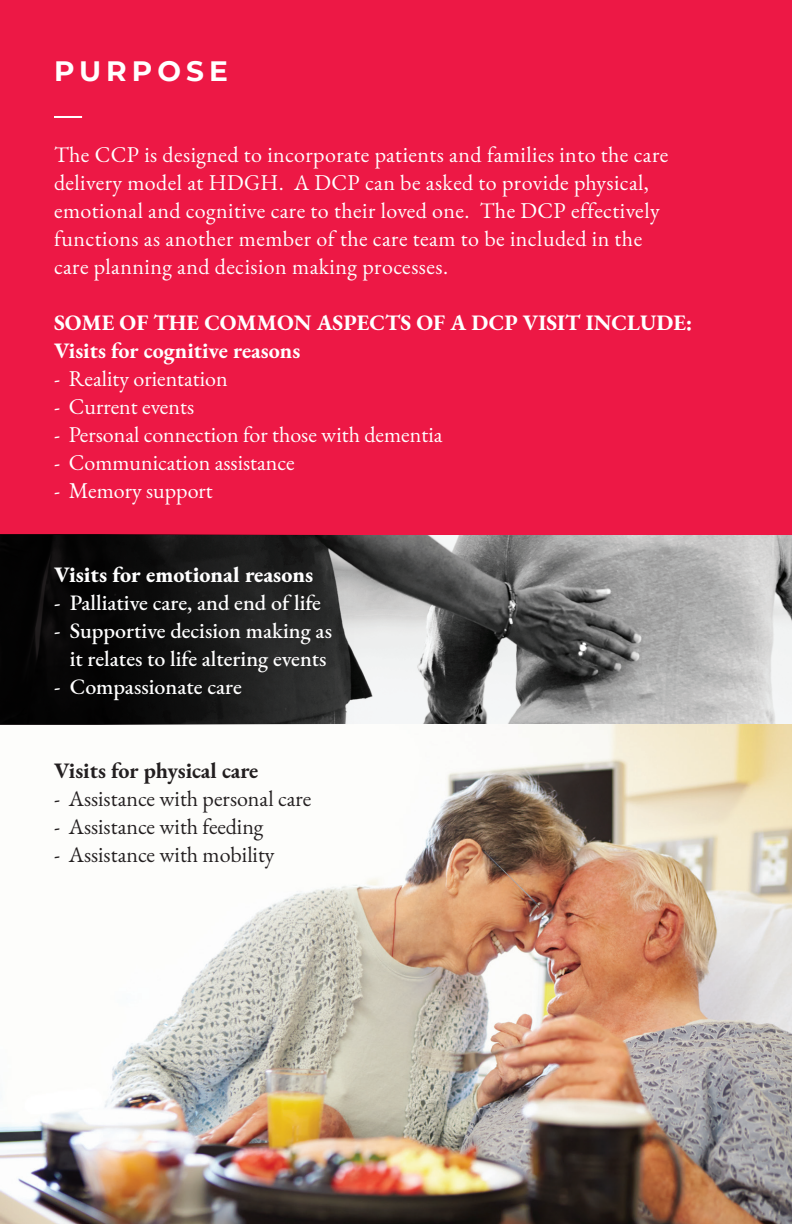
<style>
.page{position:relative;width:792px;height:1224px;background:#fff}
.page>*{position:absolute;margin:0;border:0;box-sizing:border-box;transform-origin:0 0}
.t1{font:700 28px "Montserrat";letter-spacing:.18em;color:#fff}
.t2{font:22px/28px "EB Garamond";letter-spacing:.02em;color:#fff}
.t3{font:22px "EB Garamond";color:#fff}
.t4{font:500 22px/28px "EB Garamond";color:#fff;text-align:center}
.t5{font:22px "EB Garamond";color:#231f20}
.t6{font:700 22px/28px "EB Garamond";color:#fff}
.t7{font:800 22px "EB Garamond";color:#fff}
.t8{font:700 22px "EB Garamond";color:#231f20}
</style>
<div class="page">
<img style="left:0;top:534px;width:792px;height:690px">
<div style="left:0;top:0;width:792px;height:534px;background:#ed1845"></div>
<hr style="left:54px;top:116px;width:28px;height:2px;background:#fff">
<svg style="left:0;top:534px;width:380px;height:190px"></svg>
<p class="t1" style="left:54px;top:54px;width:175px">PURPOSE</p>
<p class="t2" style="left:54px;top:141px;width:616px">The CCP is designed to incorporate patients and families into the care delivery model at HDGH. A DCP can be asked to provide physical, emotional and cognitive care to their loved one. The DCP effectively functions as another member of the care team to be included in the care planning and decision making processes.</p>
<p class="t6" style="left:54px;top:309px;width:640px">SOME OF THE COMMON ASPECTS OF A DCP VISIT INCLUDE:<br>Visits for cognitive reasons</p>
<p class="t3" style="left:54px;top:364px;width:175px">- Reality orientation</p>
<p class="t3" style="left:54px;top:392px;width:142px">- Current events</p>
<p class="t3" style="left:54px;top:420px;width:390px">- Personal connection for those with dementia</p>
<p class="t3" style="left:54px;top:448px;width:242px">- Communication assistance</p>
<p class="t3" style="left:54px;top:476px;width:160px">- Memory support</p>
<p class="t7" style="left:54px;top:560px;width:261px">Visits for emotional reasons</p>
<p class="t4" style="left:54px;top:589px;width:269px">- Palliative care, and end of life</p>
<p class="t4" style="left:54px;top:617px;width:280px">- Supportive decision making as it relates to life altering events</p>
<p class="t4" style="left:54px;top:673px;width:189px">- Compassionate care</p>
<p class="t8" style="left:54px;top:756px;width:206px">Visits for physical care</p>
<p class="t5" style="left:54px;top:784px;width:259px">- Assistance with personal care</p>
<p class="t5" style="left:54px;top:812px;width:211px">- Assistance with feeding</p>
<p class="t5" style="left:54px;top:840px;width:222px">- Assistance with mobility</p>
</div>
